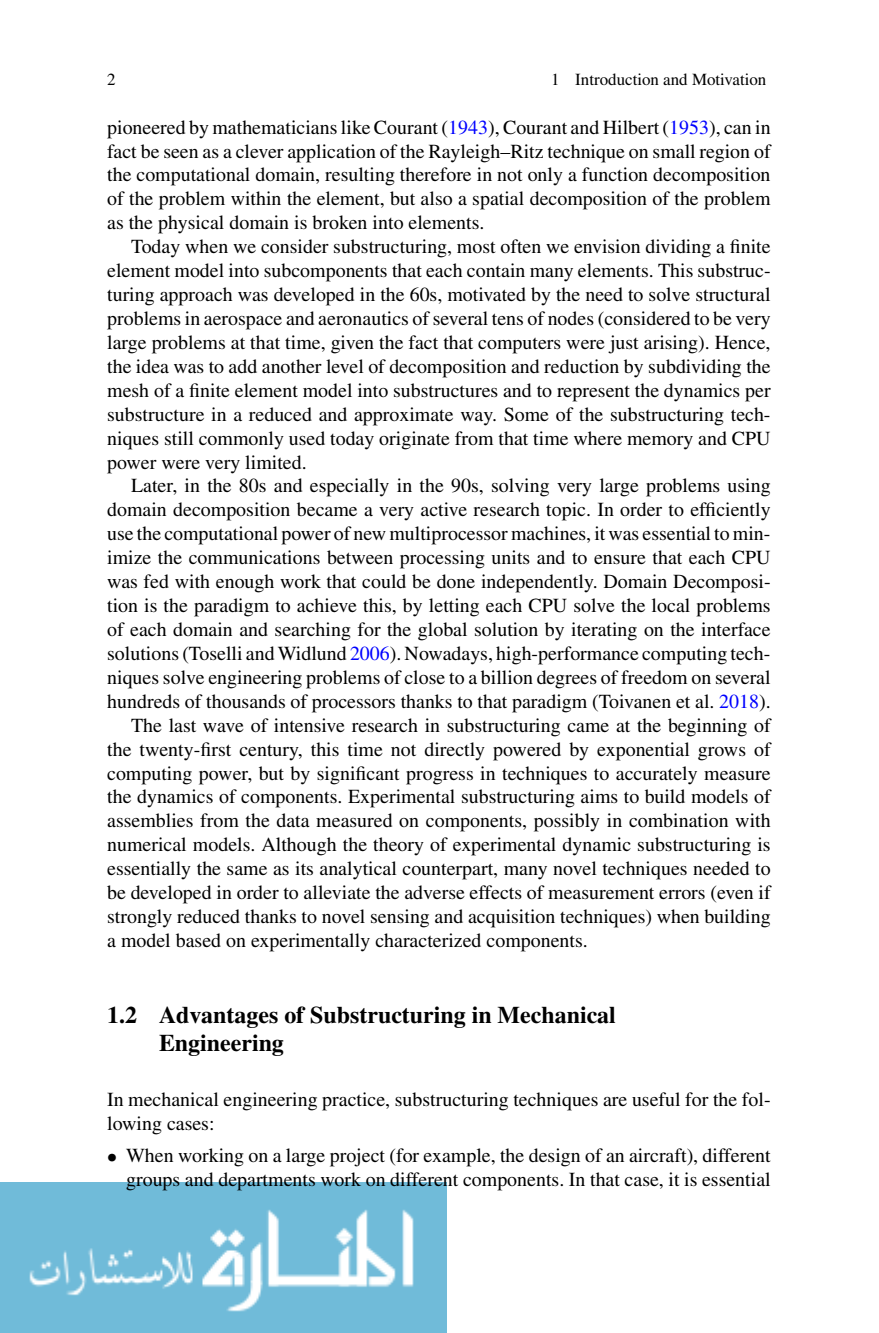
<style>
.page{position:relative;width:879px;height:1333px;background:#fff}
.page>*{position:absolute;margin:0;border:0;box-sizing:border-box;transform-origin:0 0}
.t1{font:700 24px/27.8px "Times";color:#000}
.t2{font:20px/24px "Times";color:#000;text-align:justify}
.t3{font:17px "Times";color:#000}
.s1{color:#00f}
.s2{font-family:"MTSYN"}
</style>
<div class="page">
<img style="left:0;top:1182px;width:446px;height:150px">
<p class="t3" style="left:107px;top:73px;width:10px">2</p>
<p class="t3" style="left:551px;top:73px;width:217px">1 Introduction and Motivation</p>
<p class="t2" style="left:107px;top:117px;width:665px">pioneered by mathematicians like Courant (<span class="s1">1943</span>), Courant and Hilbert (<span class="s1">1953</span>), can in fact be seen as a clever application of the Rayleigh–Ritz technique on small region of the computational domain, resulting therefore in not only a function decomposition of the problem within the element, but also a spatial decomposition of the problem as the physical domain is broken into elements.</p>
<p class="t2" style="left:107px;top:236px;width:665px;text-indent:24px">Today when we consider substructuring, most often we envision dividing a finite element model into subcomponents that each contain many elements. This substruc&shy;turing approach was developed in the 60s, motivated by the need to solve structural problems in aerospace and aeronautics of several tens of nodes (considered to be very large problems at that time, given the fact that computers were just arising). Hence, the idea was to add another level of decomposition and reduction by subdividing the mesh of a finite element model into substructures and to represent the dynamics per substructure in a reduced and approximate way. Some of the substructuring tech&shy;niques still commonly used today originate from that time where memory and CPU power were very limited.</p>
<p class="t2" style="left:131px;top:475px;width:641px">Later, in the 80s and especially in the 90s, solving very large problems using</p>
<p class="t2" style="left:107px;top:499px;width:665px">domain decomposition became a very active research topic. In order to efficiently</p>
<p class="t2" style="left:107px;top:523px;width:665px">use the computational power of new multiprocessor machines, it was essential to min-</p>
<p class="t2" style="left:107px;top:547px;width:665px">imize the communications between processing units and to ensure that each CPU</p>
<p class="t2" style="left:107px;top:571px;width:665px">was fed with enough work that could be done independently. Domain Decomposi-</p>
<p class="t2" style="left:107px;top:595px;width:665px">tion is the paradigm to achieve this, by letting each CPU solve the local problems</p>
<p class="t2" style="left:107px;top:619px;width:665px">of each domain and searching for the global solution by iterating on the interface</p>
<p class="t2" style="left:107px;top:643px;width:664px">solutions (Toselli and Widlund <span class="s1">2006</span>). Nowadays, high-performance computing tech-</p>
<p class="t2" style="left:107px;top:667px;width:665px">niques solve engineering problems of close to a billion degrees of freedom on several</p>
<p class="t2" style="left:107px;top:691px;width:665px">hundreds of thousands of processors thanks to that paradigm (Toivanen et al. <span class="s1">2018</span>).</p>
<p class="t2" style="left:131px;top:714px;width:641px">The last wave of intensive research in substructuring came at the beginning of</p>
<p class="t2" style="left:107px;top:738px;width:665px">the twenty-first century, this time not directly powered by exponential grows of</p>
<p class="t2" style="left:107px;top:762px;width:665px">computing power, but by significant progress in techniques to accurately measure</p>
<p class="t2" style="left:107px;top:786px;width:665px">the dynamics of components. Experimental substructuring aims to build models of</p>
<p class="t2" style="left:107px;top:810px;width:665px">assemblies from the data measured on components, possibly in combination with</p>
<p class="t2" style="left:107px;top:834px;width:665px">numerical models. Although the theory of experimental dynamic substructuring is</p>
<p class="t2" style="left:107px;top:858px;width:665px">essentially the same as its analytical counterpart, many novel techniques needed to</p>
<p class="t2" style="left:107px;top:882px;width:665px">be developed in order to alleviate the adverse effects of measurement errors (even if</p>
<p class="t2" style="left:107px;top:906px;width:665px">strongly reduced thanks to novel sensing and acquisition techniques) when building</p>
<p class="t2" style="left:107px;top:930px;width:482px">a model based on experimentally characterized components.</p>
<p class="t1" style="left:159px;top:1002px;width:458px;text-indent:-52px">1.2 Advantages of Substructuring in Mechanical<br>Engineering</p>
<p class="t2" style="left:107px;top:1089px;width:665px">In mechanical engineering practice, substructuring techniques are useful for the fol&shy;lowing cases:</p>
<p class="t2" style="left:107px;top:1145px;width:665px;text-align:right"><span class="s2">•</span> When working on a large project (for example, the design of an aircraft), different groups and departments work on different components. In that case, it is essential</p>
</div>
